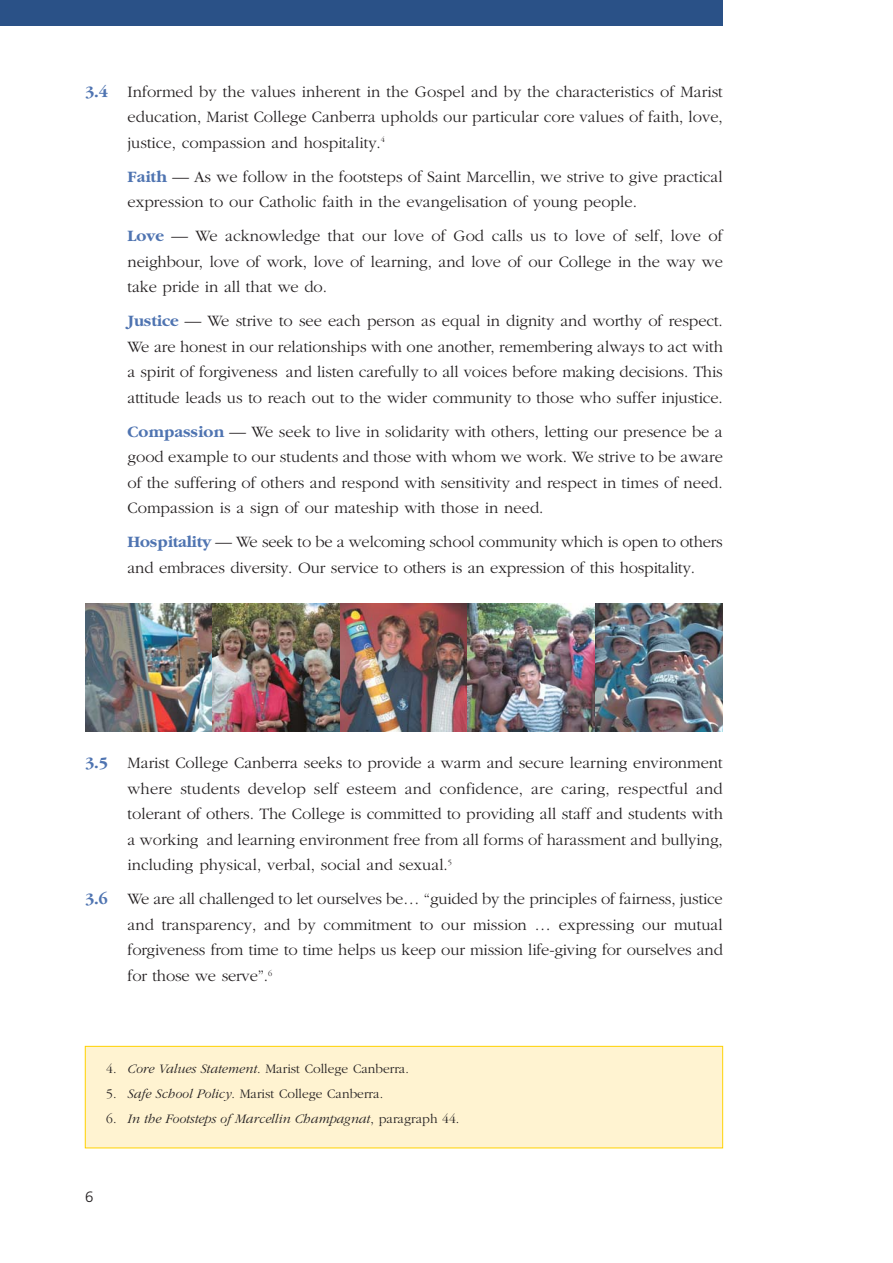
<style>
.page{position:relative;width:893px;height:1263px;background:#fff}
.page>*{position:absolute;margin:0;border:0;box-sizing:border-box;transform-origin:0 0}
.t1{font:300 16.5px/25.5px "Garamond";color:#231f20;text-align:justify}
.t2{font:300 15px "Frutiger";color:#231f20}
.t3{font:300 13.5px "Garamond";color:#231f20}
.t4{font:italic 300 13.5px "Garamond";color:#231f20}
.s1{font-weight:700;color:#4f74b1}
.s2{font-style:italic}
.s3{font-style:normal}
</style>
<div class="page">
<div style="left:85px;top:1046px;width:637px;height:102px;background:#fff3d1"></div>
<div style="left:85px;top:1046px;width:638px;height:102px;border:1px solid #ffd200"></div>
<img style="left:85px;top:604px;width:128px;height:127px">
<img style="left:213px;top:604px;width:127px;height:127px">
<img style="left:340px;top:604px;width:128px;height:127px">
<img style="left:468px;top:604px;width:127px;height:127px">
<img style="left:595px;top:604px;width:128px;height:127px">
<div style="left:0;top:0;width:723px;height:26px;background:#2a5187"></div>
<p class="t1" style="left:128px;top:80px;width:597px;text-indent:-43px"><span class="s1">3.4</span> Informed by the values inherent in the Gospel and by the characteristics of Marist education, Marist College Canberra upholds our particular core values of faith, love, justice, compassion and hospitality.<sup>4</sup></p>
<p class="t1" style="left:128px;top:165px;width:597px"><span class="s1">Faith</span> — As we follow in the footsteps of Saint Marcellin, we strive to give practical expression to our Catholic faith in the evangelisation of young people.</p>
<p class="t1" style="left:128px;top:225px;width:597px"><span class="s1">Love</span> — We acknowledge that our love of God calls us to love of self, love of neighbour, love of work, love of learning, and love of our College in the way we take pride in all that we do.</p>
<p class="t1" style="left:128px;top:310px;width:597px"><span class="s1">Justice</span> — We strive to see each person as equal in dignity and worthy of respect.<br>We are honest in our relationships with one another, remembering always to act with a spirit of forgiveness and listen carefully to all voices before making decisions. This attitude leads us to reach out to the wider community to those who suffer injustice.</p>
<p class="t1" style="left:128px;top:420px;width:597px"><span class="s1">Compassion</span> — We seek to live in solidarity with others, letting our presence be a good example to our students and those with whom we work. We strive to be aware of the suffering of others and respond with sensitivity and respect in times of need.<br>Compassion is a sign of our mateship with those in need.</p>
<p class="t1" style="left:128px;top:531px;width:597px"><span class="s1">Hospitality</span> — We seek to be a welcoming school community which is open to others and embraces diversity. Our service to others is an expression of this hospitality.</p>
<p class="t1" style="left:128px;top:752px;width:597px;text-indent:-43px"><span class="s1">3.5</span> Marist College Canberra seeks to provide a warm and secure learning environment where students develop self esteem and confidence, are caring, respectful and tolerant of others. The College is committed to providing all staff and students with a working and learning environment free from all forms of harassment and bullying, including physical, verbal, social and sexual.<sup>5</sup></p>
<p class="t1" style="left:128px;top:888px;width:597px;text-indent:-43px"><span class="s1">3.6</span> We are all challenged to let ourselves be… “guided by the principles of fairness, justice and transparency, and by commitment to our mission … expressing our mutual forgiveness from time to time helps us keep our mission life-giving for ourselves and for those we serve”.<sup>6</sup></p>
<p class="t3" style="left:106px;top:1063px;width:304px">4. <span class="s2">Core Values Statement</span>. Marist College Canberra.</p>
<p class="t3" style="left:106px;top:1088px;width:278px">5. <span class="s2">Safe School Policy</span>. Marist College Canberra.</p>
<p class="t4" style="left:106px;top:1114px;width:354px"><span class="s3">6.</span> In the Footsteps of Marcellin Champagnat<span class="s3">, paragraph 44.</span></p>
<p class="t2" style="left:85px;top:1191px;width:10px">6</p>
</div>
